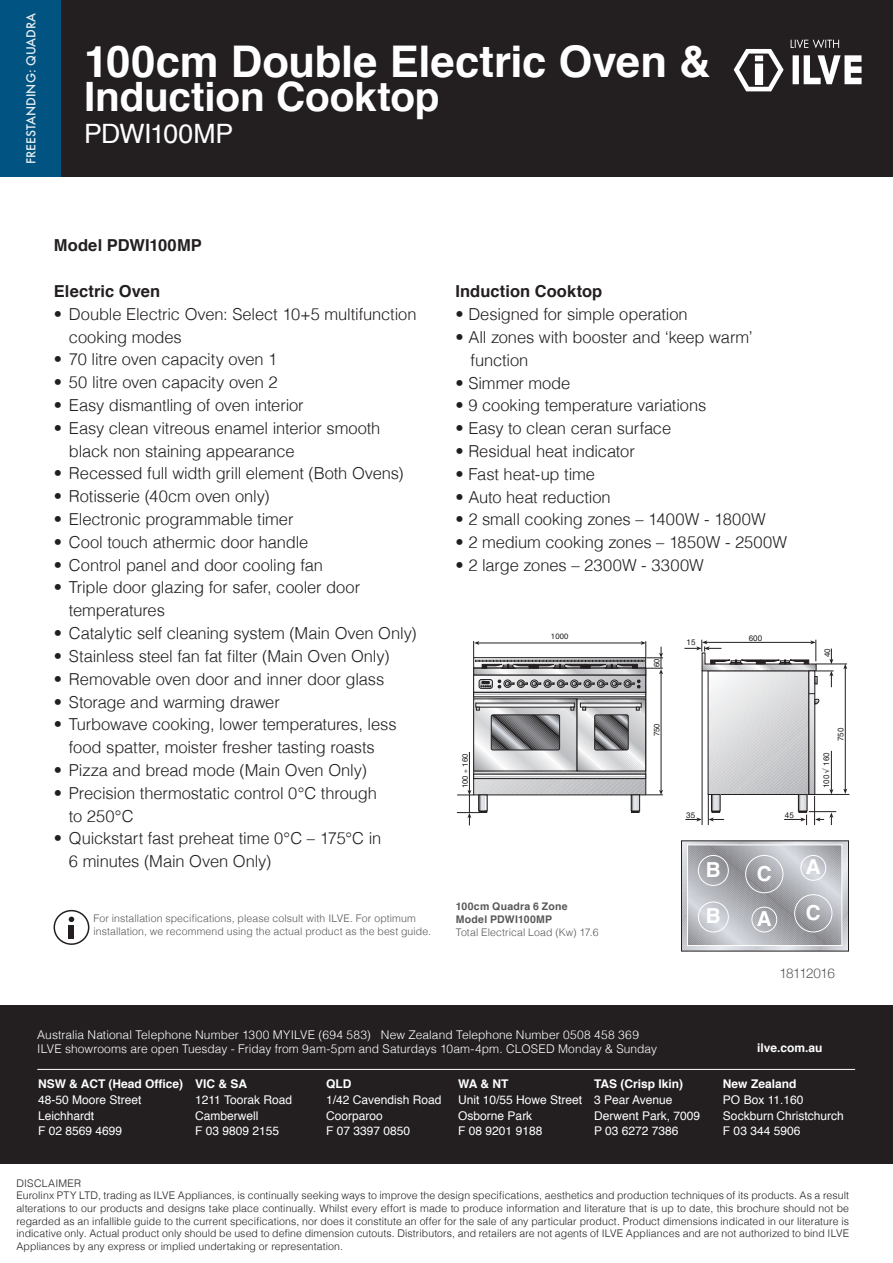
<style>
.page{position:relative;width:893px;height:1263px;background:#fff}
.page>*{position:absolute;margin:0;border:0;box-sizing:border-box;transform-origin:0 0}
.t1{font:700 43.65px "Helvetica";letter-spacing:-.005em;color:#fff}
.t2{font:700 40.5px "Helvetica";letter-spacing:-.005em;color:#fff}
.t3{font:26.7px "Helvetica";letter-spacing:-.025em;color:#fff}
.t4{font:700 20.7px "Helvetica";color:#fff}
.t5{font:300 16.5px/22.8px "Helvetica";letter-spacing:-.01em;color:#231f20}
.t6{font:700 16.5px "Helvetica";letter-spacing:.005em;color:#231f20}
.t7{font:300 13.5px "Helvetica Neue";letter-spacing:-.055em;color:#57585a}
.t8{font:12px/15.8px "Helvetica";color:#fff}
.t9{font:300 12px/14.4px "Helvetica";letter-spacing:.005em;color:#fff}
.t10{font:700 12px "Helvetica";color:#fff}
.t11{font:500 12px "Futura";color:#fff}
.t12{font:300 10.5px/12.6px "Helvetica";letter-spacing:.01em;color:#231f20}
.t13{font:300 10.5px/12.6px "Helvetica";letter-spacing:.01em;color:#57585a}
.t14{font:700 10.5px/12.6px "Helvetica";letter-spacing:.02em;color:#57585a}
.t15{font:8.1px "Helvetica";color:#231f20}
.t16{font:7.8px "Helvetica";color:#231f20}
</style>
<div class="page">
<div style="left:0;top:0;width:893px;height:176px;background:#231f20"></div>
<div style="left:0;top:0;width:60px;height:176px;background:#015381"></div>
<svg style="left:734px;top:39px;width:128px;height:52px"></svg>
<svg style="left:681px;top:841px;width:167px;height:110px;background:#b5b7bc"></svg>
<div style="left:698px;top:855px;width:31px;height:31px;border:1px solid #fff;border-radius:50%"></div>
<div style="left:751px;top:907px;width:26px;height:25px;border:1px solid #fff;border-radius:50%"></div>
<div style="left:745px;top:855px;width:38px;height:38px;border:1px solid #fff;border-radius:50%"></div>
<div style="left:698px;top:902px;width:31px;height:30px;border:1px solid #fff;border-radius:50%"></div>
<div style="left:800px;top:855px;width:26px;height:26px;border:1px solid #fff;border-radius:50%"></div>
<svg style="left:457px;top:641px;width:206px;height:184px"></svg>
<hr style="left:816px;top:664px;width:31px;height:1px;background:#231f20">
<hr style="left:845px;top:668px;width:1px;height:122px;background:#231f20">
<svg style="left:843px;top:664px;width:4px;height:5px"></svg>
<svg style="left:843px;top:788px;width:4px;height:6px"></svg>
<hr style="left:807px;top:794px;width:42px;height:1px;background:#231f20">
<svg style="left:684px;top:640px;width:152px;height:185px"></svg>
<div style="left:0;top:1004px;width:893px;height:159px;background:#231f20"></div>
<hr style="left:37px;top:1069px;width:818px;height:1px;background:#fff">
<div style="left:69px;top:925px;width:5px;height:13px;background:#231f20"></div>
<svg style="left:69px;top:917px;width:5px;height:5px"></svg>
<div style="left:54px;top:910px;width:35px;height:35px;border:2px solid #231f20;border-radius:50%"></div>
<p class="t11" style="left:23px;top:164px;width:153px;rotate:-90deg">FREESTANDING: QUADRA</p>
<h1 class="t1" style="left:84px;top:26px;width:628px">100cm Double Electric Oven &amp;</h1>
<h2 class="t2" style="left:84px;top:64px;width:357px">Induction Cooktop</h2>
<h3 class="t3" style="left:84px;top:113px;width:151px">PDWI100MP</h3>
<p class="t6" style="left:54px;top:232px;width:149px">Model PDWI100MP</p>
<p class="t6" style="left:54px;top:278px;width:108px">Electric Oven</p>
<p class="t5" style="left:69px;top:301px;width:349px;text-indent:-15px">• Double Electric Oven: Select 10+5 multifunction cooking modes</p>
<p class="t5" style="left:54px;top:347px;width:225px">• 70 litre oven capacity oven 1</p>
<p class="t5" style="left:54px;top:370px;width:225px">• 50 litre oven capacity oven 2</p>
<p class="t5" style="left:54px;top:393px;width:251px">• Easy dismantling of oven interior</p>
<p class="t5" style="left:69px;top:415px;width:313px;text-indent:-15px">• Easy clean vitreous enamel interior smooth black non staining appearance</p>
<p class="t5" style="left:54px;top:461px;width:351px">• Recessed full width grill element (Both Ovens)</p>
<p class="t5" style="left:54px;top:484px;width:217px">• Rotisserie (40cm oven only)</p>
<p class="t5" style="left:54px;top:507px;width:241px">• Electronic programmable timer</p>
<p class="t5" style="left:54px;top:529px;width:256px">• Cool touch athermic door handle</p>
<p class="t5" style="left:54px;top:552px;width:271px">• Control panel and door cooling fan</p>
<p class="t5" style="left:69px;top:575px;width:293px;text-indent:-15px">• Triple door glazing for safer, cooler door temperatures</p>
<p class="t5" style="left:54px;top:621px;width:364px">• Catalytic self cleaning system (Main Oven Only)</p>
<p class="t5" style="left:54px;top:643px;width:337px">• Stainless steel fan fat filter (Main Oven Only)</p>
<p class="t5" style="left:54px;top:666px;width:332px">• Removable oven door and inner door glass</p>
<p class="t5" style="left:54px;top:689px;width:227px">• Storage and warming drawer</p>
<p class="t5" style="left:54px;top:712px;width:344px;text-align:center">• Turbowave cooking, lower temperatures, less food spatter, moister fresher tasting roasts</p>
<p class="t5" style="left:54px;top:757px;width:314px">• Pizza and bread mode (Main Oven Only)</p>
<p class="t5" style="left:69px;top:780px;width:309px;text-indent:-15px">• Precision thermostatic control 0°C through to 250°C</p>
<p class="t5" style="left:69px;top:826px;width:314px;text-indent:-15px">• Quickstart fast preheat time 0°C – 175°C in<br>6 minutes (Main Oven Only)</p>
<p class="t13" style="left:93px;top:911px;width:339px">For installation specifications, please colsult with ILVE. For optimum installation, we recommend using the actual product as the best guide.</p>
<p class="t6" style="left:455px;top:278px;width:148px">Induction Cooktop</p>
<p class="t5" style="left:455px;top:302px;width:234px">• Designed for simple operation</p>
<p class="t5" style="left:470px;top:324px;width:283px;text-indent:-15px">• All zones with booster and ‘keep warm’ function</p>
<p class="t5" style="left:455px;top:370px;width:116px">• Simmer mode</p>
<p class="t5" style="left:455px;top:393px;width:252px">• 9 cooking temperature variations</p>
<p class="t5" style="left:455px;top:416px;width:217px">• Easy to clean ceran surface</p>
<p class="t5" style="left:455px;top:438px;width:181px">• Residual heat indicator</p>
<p class="t5" style="left:455px;top:461px;width:141px">• Fast heat-up time</p>
<p class="t5" style="left:455px;top:484px;width:157px">• Auto heat reduction</p>
<p class="t5" style="left:455px;top:507px;width:312px">• 2 small cooking zones – 1400W - 1800W</p>
<p class="t5" style="left:455px;top:530px;width:333px">• 2 medium cooking zones – 1850W - 2500W</p>
<p class="t5" style="left:455px;top:552px;width:250px">• 2 large zones – 2300W - 3300W</p>
<p class="t16" style="left:551px;top:630px;width:19px">1000</p>
<p class="t15" style="left:687px;top:637px;width:10px">15</p>
<p class="t15" style="left:749px;top:633px;width:15px">600</p>
<p class="t16" style="left:651px;top:667px;width:10px;rotate:-90deg">60</p>
<p class="t15" style="left:822px;top:657px;width:10px;rotate:-90deg">40</p>
<p class="t16" style="left:651px;top:736px;width:15px;rotate:-90deg">750</p>
<p class="t15" style="left:836px;top:741px;width:15px;rotate:-90deg">750</p>
<p class="t16" style="left:459px;top:788px;width:36px;rotate:-90deg">100 160</p>
<p class="t15" style="left:821px;top:788px;width:37px;rotate:-90deg">100 √ 160</p>
<p class="t15" style="left:686px;top:810px;width:10px">35</p>
<p class="t15" style="left:785px;top:810px;width:10px">45</p>
<p class="t4" style="left:706px;top:857px;width:16px">B</p>
<p class="t4" style="left:757px;top:861px;width:16px">C</p>
<p class="t4" style="left:806px;top:854px;width:16px">A</p>
<p class="t14" style="left:456px;top:900px;width:113px">100cm Quadra 6 Zone<br>Model PDWI100MP</p>
<p class="t13" style="left:456px;top:925px;width:144px">Total Electrical Load (Kw) 17.6</p>
<p class="t4" style="left:706px;top:903px;width:16px">B</p>
<p class="t4" style="left:757px;top:906px;width:16px">A</p>
<p class="t4" style="left:806px;top:900px;width:16px">C</p>
<p class="t7" style="left:779px;top:963px;width:57px">18112016</p>
<p class="t9" style="left:37px;top:1026px;width:621px">Australia National Telephone Number 1300 MYILVE (694 583) New Zealand Telephone Number 0508 458 369<br>ILVE showrooms are open Tuesday - Friday from 9am-5pm and Saturdays 10am-4pm. CLOSED Monday &amp; Sunday</p>
<p class="t10" style="left:38px;top:1074px;width:147px">NSW &amp; ACT (Head Office)</p>
<p class="t8" style="left:38px;top:1092px;width:105px">48-50 Moore Street<br>Leichhardt<br>F 02 8569 4699</p>
<p class="t10" style="left:195px;top:1074px;width:54px">VIC &amp; SA</p>
<p class="t8" style="left:195px;top:1092px;width:98px">1211 Toorak Road<br>Camberwell<br>F 03 9809 2155</p>
<p class="t10" style="left:326px;top:1074px;width:27px">QLD</p>
<p class="t8" style="left:326px;top:1092px;width:117px">1/42 Cavendish Road<br>Coorparoo<br>F 07 3397 0850</p>
<p class="t10" style="left:458px;top:1074px;width:52px">WA &amp; NT</p>
<p class="t8" style="left:458px;top:1092px;width:125px">Unit 10/55 Howe Street<br>Osborne Park<br>F 08 9201 9188</p>
<p class="t10" style="left:594px;top:1074px;width:91px">TAS (Crisp Ikin)</p>
<p class="t8" style="left:594px;top:1092px;width:108px">3 Pear Avenue<br>Derwent Park, 7009<br>P 03 6272 7386</p>
<p class="t10" style="left:757px;top:1038px;width:67px">ilve.com.au</p>
<p class="t10" style="left:723px;top:1074px;width:75px">New Zealand</p>
<p class="t8" style="left:723px;top:1092px;width:122px">PO Box 11.160<br>Sockburn Christchurch<br>F 03 344 5906</p>
<p class="t12" style="left:16px;top:1176px;width:834px">DISCLAIMER<br>Eurolinx PTY LTD, trading as ILVE Appliances, is continually seeking ways to improve the design specifications, aesthetics and production techniques of its products. As a result alterations to our products and designs take place continually. Whilst every effort is made to produce information and literature that is up to date, this brochure should not be regarded as an infallible guide to the current specifications, nor does it constitute an offer for the sale of any particular product. Product dimensions indicated in our literature is indicative only. Actual product only should be used to define dimension cutouts. Distributors, and retailers are not agents of ILVE Appliances and are not authorized to bind ILVE Appliances by any express or implied undertaking or representation.</p>
</div>
